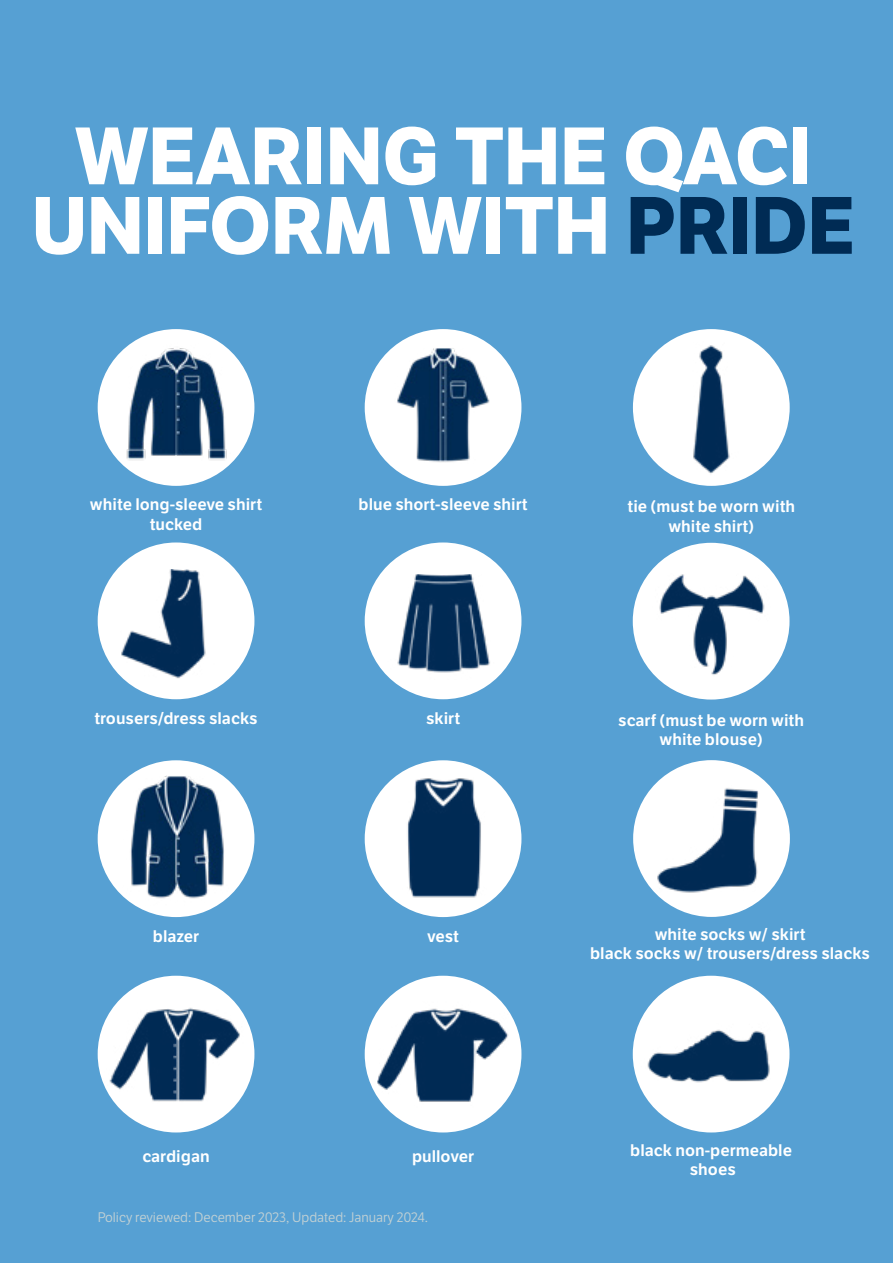
<style>
.page{position:relative;width:893px;height:1263px;background:#56a0d3}
.page>*{position:absolute;margin:0;border:0;box-sizing:border-box;transform-origin:0 0}
.t1{font:700 78.9px/69.4px "LFT Etica";color:#fff;text-align:center}
.t2{font:600 16.35px/19.6px "LFT Etica";color:#fff;text-align:center}
.t3{font:13.5px "LFT Etica";color:#c2d1d4}
.s1{color:#002b54}
</style>
<div class="page">
<div style="left:365px;top:329px;width:156px;height:157px;background:#fff;border-radius:50%"></div>
<img style="left:397px;top:348px;width:98px;height:114px">
<div style="left:98px;top:329px;width:156px;height:157px;background:#fff;border-radius:50%"></div>
<img style="left:116px;top:341px;width:123px;height:130px">
<div style="left:365px;top:542px;width:156px;height:157px;background:#fff;border-radius:50%"></div>
<img style="left:387px;top:574px;width:114px;height:106px">
<div style="left:98px;top:542px;width:156px;height:157px;background:#fff;border-radius:50%"></div>
<img style="left:109px;top:569px;width:118px;height:117px">
<div style="left:365px;top:760px;width:156px;height:157px;background:#fff;border-radius:50%"></div>
<img style="left:379px;top:766px;width:128px;height:141px">
<div style="left:98px;top:760px;width:156px;height:157px;background:#fff;border-radius:50%"></div>
<img style="left:122px;top:775px;width:111px;height:131px">
<div style="left:365px;top:976px;width:156px;height:156px;background:#fff;border-radius:50%"></div>
<img style="left:377px;top:1001px;width:132px;height:111px">
<div style="left:98px;top:976px;width:156px;height:156px;background:#fff;border-radius:50%"></div>
<img style="left:102px;top:996px;width:147px;height:119px">
<div style="left:633px;top:976px;width:156px;height:156px;background:#fff;border-radius:50%"></div>
<img style="left:639px;top:1010px;width:150px;height:88px">
<div style="left:633px;top:760px;width:157px;height:157px;background:#fff;border-radius:50%"></div>
<img style="left:641px;top:774px;width:145px;height:119px">
<div style="left:633px;top:543px;width:156px;height:156px;background:#fff;border-radius:50%"></div>
<img style="left:640px;top:562px;width:148px;height:115px">
<div style="left:633px;top:329px;width:157px;height:157px;background:#fff;border-radius:50%"></div>
<img style="left:644px;top:329px;width:137px;height:147px">
<h1 class="t1" style="left:32px;top:123px;width:824px">WEARING THE QACI<br>UNIFORM WITH <span class="s1">PRIDE</span></h1>
<p class="t2" style="left:90px;top:494px;width:174px">white long-sleeve shirt tucked</p>
<p class="t2" style="left:358px;top:494px;width:171px">blue short-sleeve shirt</p>
<p class="t2" style="left:94px;top:708px;width:165px">trousers/dress slacks</p>
<p class="t2" style="left:426px;top:708px;width:36px">skirt</p>
<p class="t2" style="left:627px;top:497px;width:169px">tie (must be worn with white shirt)</p>
<p class="t2" style="left:618px;top:710px;width:187px">scarf (must be worn with white blouse)</p>
<p class="t2" style="left:153px;top:927px;width:48px">blazer</p>
<p class="t2" style="left:427px;top:927px;width:34px">vest</p>
<p class="t2" style="left:590px;top:925px;width:282px;line-height:18.9px">white socks w/ skirt<br>black socks w/ trousers/dress slacks</p>
<p class="t2" style="left:142px;top:1147px;width:69px">cardigan</p>
<p class="t2" style="left:412px;top:1147px;width:64px">pullover</p>
<p class="t3" style="left:98px;top:1210px;width:332px">Policy reviewed: December 2023, Updated: January 2024.</p>
<p class="t2" style="left:630px;top:1141px;width:163px;line-height:18.9px">black non-permeable shoes</p>
</div>
